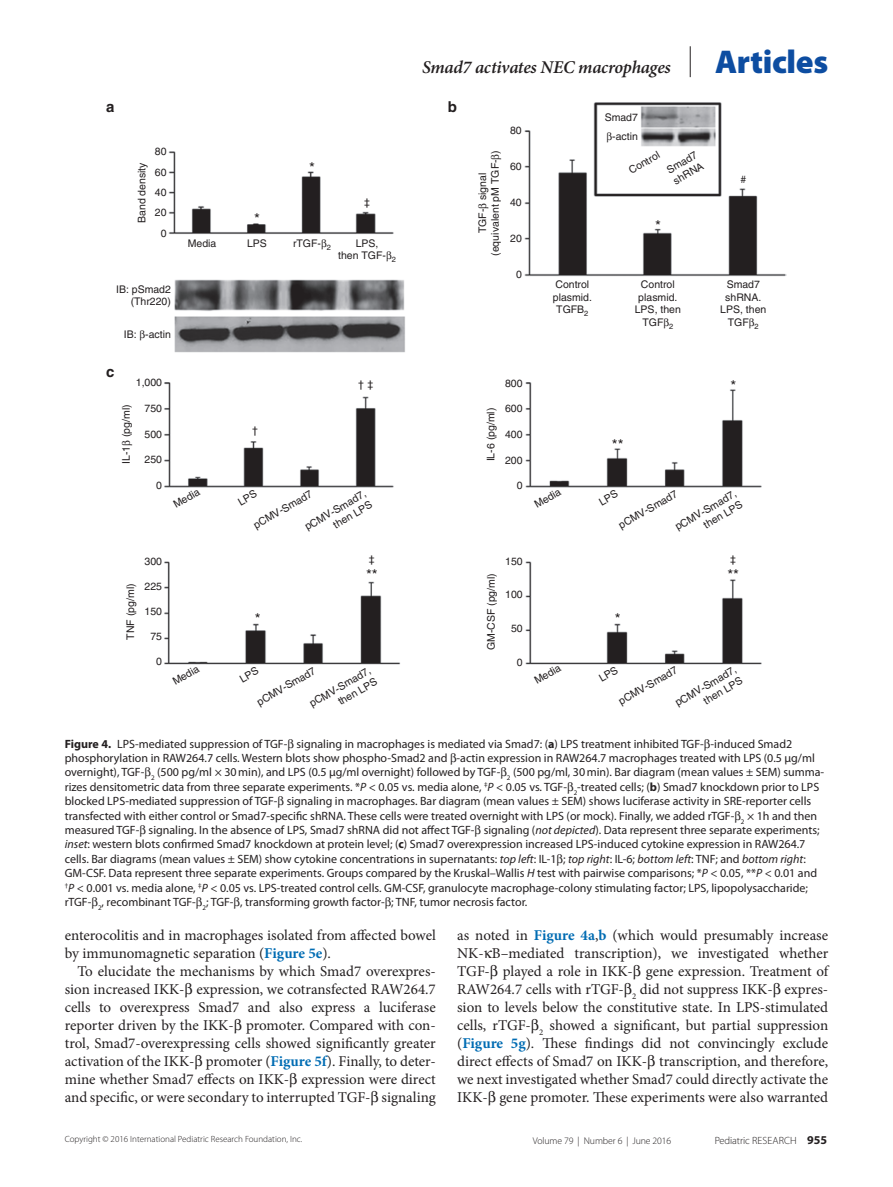
<style>
.page{position:relative;width:893px;height:1187px;background:#fff}
.page>*{position:absolute;margin:0;border:0;box-sizing:border-box;transform-origin:0 0}
.t1{font:900 33px "Myriad Pro";letter-spacing:-.01em;color:#0d4da1}
.t2{font:italic 600 18px "Minion Pro";letter-spacing:-.015em;color:#231f20}
.t3{font:15px/18px "Minion Pro";color:#231f20;text-align:justify}
.t4{font:15px "Helvetica";color:#231f20}
.t5{font:700 15px "Helvetica";color:#231f20}
.t6{font:12px/14.4px "Myriad Pro";color:#231f20}
.t7{font:700 12px "Myriad Pro";color:#231f20}
.t8{font:10.5px/12.6px "Helvetica";color:#231f20;text-align:center}
.t9{font:300 10.5px "Myriad Pro";letter-spacing:-.01em;color:#231f20}
.t10{font:300 9.75px "Myriad Pro";letter-spacing:-.01em;color:#231f20}
.t11{font:300 9px "Myriad Pro";color:#231f20}
.s1{font-weight:700}
.s2{font-style:italic}
.s3{font-weight:700;color:#006cb3}
.s4{font-weight:300;font-size:10.5px}
</style>
<div class="page">
<hr style="left:690px;top:46px;width:1px;height:31px;background:#231f20">
<img style="left:164px;top:102px;width:623px;height:562px">
<svg style="left:478px;top:203px;width:10px;height:5px"></svg>
<svg style="left:491px;top:154px;width:10px;height:5px"></svg>
<svg style="left:322px;top:239px;width:5px;height:10px"></svg>
<svg style="left:387px;top:251px;width:4px;height:11px"></svg>
<svg style="left:607px;top:132px;width:5px;height:10px"></svg>
<svg style="left:664px;top:318px;width:5px;height:10px"></svg>
<svg style="left:749px;top:318px;width:5px;height:10px"></svg>
<svg style="left:238px;top:489px;width:20px;height:16px"></svg>
<svg style="left:599px;top:489px;width:19px;height:16px"></svg>
<p class="t5" style="left:106px;top:98px;width:10px">a</p>
<p class="t8" style="left:155px;top:142px;width:13px;line-height:20.2px;text-align:justify">80<br>60<br>40</p>
<p class="t8" style="left:135px;top:223px;width:62px;rotate:-90deg">Band density</p>
<p class="t8" style="left:155px;top:202px;width:13px;line-height:20.2px">20<br>0</p>
<p class="t8" style="left:116px;top:282px;width:56px;text-align:right">IB: pSmad2 (Thr220)</p>
<p class="t8" style="left:124px;top:328px;width:49px">IB: -actin</p>
<p class="t4" style="left:254px;top:210px;width:7px">*</p>
<p class="t4" style="left:309px;top:159px;width:7px">*</p>
<p class="t8" style="left:364px;top:196px;width:7px">‡</p>
<p class="t8" style="left:338px;top:237px;width:59px">LPS,<br>then TGF- <sub>2</sub></p>
<p class="t8" style="left:188px;top:237px;width:30px">Media</p>
<p class="t8" style="left:247px;top:237px;width:21px">LPS</p>
<p class="t8" style="left:293px;top:237px;width:39px">rTGF- <sub>2</sub></p>
<p class="t5" style="left:106px;top:362px;width:10px">c</p>
<p class="t8" style="left:136px;top:376px;width:28px">1,000</p>
<p class="t8" style="left:358px;top:378px;width:17px">† ‡</p>
<p class="t8" style="left:120px;top:464px;width:61px;rotate:-90deg">IL-1 (pg/ml)</p>
<p class="t8" style="left:145px;top:402px;width:19px">750</p>
<p class="t8" style="left:145px;top:427px;width:19px">500</p>
<p class="t8" style="left:145px;top:453px;width:19px">250</p>
<p class="t8" style="left:156px;top:479px;width:7px">0</p>
<p class="t8" style="left:252px;top:424px;width:7px">†</p>
<p class="t8" style="left:171px;top:499px;width:30px;rotate:-30deg">Media</p>
<p class="t8" style="left:302px;top:521px;width:70px;rotate:-30deg">pCMV-Smad7,</p>
<p class="t8" style="left:251px;top:520px;width:67px;rotate:-30deg">pCMV-Smad7</p>
<p class="t8" style="left:331px;top:520px;width:45px;rotate:-30deg">then LPS</p>
<h2 class="t2" style="left:422px;top:55px;width:250px">Smad7 activates NEC macrophages</h2>
<h1 class="t1" style="left:715px;top:44px;width:115px">Articles</h1>
<p class="t5" style="left:448px;top:98px;width:11px">b</p>
<p class="t8" style="left:476px;top:256px;width:107px;rotate:-90deg">TGF- signal (equivalent pM TGF- )</p>
<p class="t8" style="left:510px;top:124px;width:13px">80</p>
<p class="t8" style="left:510px;top:160px;width:13px">60</p>
<p class="t8" style="left:510px;top:196px;width:13px">40</p>
<p class="t8" style="left:510px;top:232px;width:13px">20</p>
<p class="t8" style="left:516px;top:268px;width:7px">0</p>
<p class="t8" style="left:605px;top:111px;width:35px">Smad7</p>
<p class="t8" style="left:654px;top:146px;width:35px;line-height:18.8px;text-align:left;text-indent:-33px;rotate:-30deg">Control<br>Smad7</p>
<p class="t8" style="left:612px;top:130px;width:27px">-actin</p>
<p class="t8" style="left:671px;top:176px;width:35px;rotate:-30deg">shRNA</p>
<p class="t4" style="left:655px;top:217px;width:7px">*</p>
<p class="t8" style="left:740px;top:173px;width:7px">#</p>
<p class="t8" style="left:553px;top:278px;width:41px">Control plasmid.<br>TGFB<sub>2</sub></p>
<p class="t8" style="left:635px;top:278px;width:48px">Control plasmid.<br>LPS, then<br>TGF <sub>2</sub></p>
<p class="t8" style="left:720px;top:278px;width:48px">Smad7 shRNA.<br>LPS, then<br>TGF <sub>2</sub></p>
<p class="t8" style="left:485px;top:461px;width:55px;rotate:-90deg">IL-6 (pg/ml)</p>
<p class="t8" style="left:505px;top:377px;width:19px">800</p>
<p class="t8" style="left:505px;top:402px;width:19px">600</p>
<p class="t8" style="left:505px;top:428px;width:19px">400</p>
<p class="t8" style="left:505px;top:453px;width:19px">200</p>
<p class="t8" style="left:517px;top:479px;width:7px">0</p>
<p class="t4" style="left:612px;top:436px;width:13px">**</p>
<p class="t4" style="left:730px;top:376px;width:7px">*</p>
<p class="t8" style="left:532px;top:499px;width:30px;rotate:-30deg">Media</p>
<p class="t8" style="left:673px;top:521px;width:70px;rotate:-30deg">pCMV-Smad7,</p>
<p class="t8" style="left:616px;top:520px;width:67px;rotate:-30deg">pCMV-Smad7</p>
<p class="t8" style="left:701px;top:520px;width:45px;rotate:-30deg">then LPS</p>
<p class="t8" style="left:124px;top:639px;width:57px;rotate:-90deg">TNF (pg/ml)</p>
<p class="t8" style="left:145px;top:554px;width:19px">300</p>
<p class="t8" style="left:145px;top:579px;width:19px">225</p>
<p class="t8" style="left:145px;top:605px;width:19px">150</p>
<p class="t8" style="left:150px;top:630px;width:13px">75</p>
<p class="t8" style="left:156px;top:655px;width:7px">0</p>
<p class="t8" style="left:369px;top:552px;width:7px">‡</p>
<p class="t8" style="left:505px;top:554px;width:19px">150</p>
<p class="t4" style="left:366px;top:566px;width:13px">**</p>
<p class="t8" style="left:485px;top:650px;width:78px;rotate:-90deg">GM-CSF (pg/ml)</p>
<p class="t8" style="left:505px;top:588px;width:19px">100</p>
<p class="t4" style="left:255px;top:610px;width:7px">*</p>
<p class="t4" style="left:615px;top:610px;width:7px">*</p>
<p class="t8" style="left:511px;top:622px;width:13px">50</p>
<p class="t8" style="left:730px;top:552px;width:7px">‡</p>
<p class="t4" style="left:727px;top:566px;width:13px">**</p>
<p class="t8" style="left:170px;top:676px;width:30px;rotate:-30deg">Media</p>
<p class="t8" style="left:307px;top:698px;width:70px;rotate:-30deg">pCMV-Smad7,</p>
<p class="t8" style="left:255px;top:697px;width:67px;rotate:-30deg">pCMV-Smad7</p>
<p class="t8" style="left:336px;top:696px;width:45px;rotate:-30deg">then LPS</p>
<p class="t8" style="left:517px;top:655px;width:7px">0</p>
<p class="t8" style="left:532px;top:675px;width:30px;rotate:-30deg">Media</p>
<p class="t8" style="left:673px;top:697px;width:70px;rotate:-30deg">pCMV-Smad7,</p>
<p class="t8" style="left:616px;top:696px;width:67px;rotate:-30deg">pCMV-Smad7</p>
<p class="t8" style="left:701px;top:695px;width:45px;rotate:-30deg">then LPS</p>
<p class="t6" style="left:65px;top:736px;width:761px"><span class="s1">Figure 4.</span> LPS-mediated suppression of TGF- signaling in macrophages is mediated via Smad7: (<span class="s1">a</span>) LPS treatment inhibited TGF- -induced Smad2 phosphorylation in RAW264.7 cells. Western blots show phospho-Smad2 and -actin expression in RAW264.7 macrophages treated with LPS (0.5 μg/ml overnight), TGF- <sub>2</sub> (500 pg/ml × 30min), and LPS (0.5 μg/ml overnight) followed by TGF- <sub>2</sub> (500 pg/ml, 30min). Bar diagram (mean values ± SEM) summa&shy;rizes densitometric data from three separate experiments. *<span class="s2">P</span> &lt; 0.05 vs. media alone, <sup>‡</sup><span class="s2">P</span> &lt; 0.05 vs. TGF- <sub>2</sub>-treated cells; (<span class="s1">b</span>) Smad7 knockdown prior to LPS blocked LPS-mediated suppression of TGF- signaling in macrophages. Bar diagram (mean values ± SEM) shows luciferase activity in SRE-reporter cells transfected with either control or Smad7-specific shRNA. These cells were treated overnight with LPS (or mock). Finally, we added rTGF- <sub>2</sub> × 1h and then measured TGF- signaling. In the absence of LPS, Smad7 shRNA did not affect TGF- signaling (<span class="s2">not depicted</span>). Data represent three separate experiments; <span class="s2">inset</span>: western blots confirmed Smad7 knockdown at protein level; (<span class="s1">c</span>) Smad7 overexpression increased LPS-induced cytokine expression in RAW264.7 cells. Bar diagrams (mean values ± SEM) show cytokine concentrations in supernatants: <span class="s2">top left</span>: IL-1 ; <span class="s2">top right</span>: IL-6; <span class="s2">bottom left</span>: TNF; and <span class="s2">bottom right</span>:<br>GM-CSF. Data represent three separate experiments. Groups compared by the Kruskal–Wallis <span class="s2">H</span> test with pairwise comparisons; *<span class="s2">P</span> &lt; 0.05, **<span class="s2">P</span> &lt; 0.01 and <sup>†</sup><span class="s2">P</span> &lt; 0.001 vs. media alone, <sup>‡</sup><span class="s2">P</span> &lt; 0.05 vs. LPS-treated control cells. GM-CSF, granulocyte macrophage-colony stimulating factor; LPS, lipopolysaccharide; rTGF- <sub>2</sub>, recombinant TGF- <sub>2</sub>; TGF- , transforming growth factor- ; TNF, tumor necrosis factor.</p>
<p class="t3" style="left:65px;top:926px;width:373px">enterocolitis and in macrophages isolated from affected bowel by immunomagnetic separation (<span class="s3">Figure 5e</span>).</p>
<p class="t3" style="left:65px;top:962px;width:373px;text-indent:13px">To elucidate the mechanisms by which Smad7 overexpres&shy;sion increased IKK- expression, we cotransfected RAW264.7 cells to overexpress Smad7 and also express a luciferase reporter driven by the IKK- promoter. Compared with con&shy;trol, Smad7-overexpressing cells showed significantly greater activation of the IKK- promoter (<span class="s3">Figure 5f</span>). Finally, to deter&shy;mine whether Smad7 effects on IKK- expression were direct and specific, or were secondary to interrupted TGF- signaling</p>
<p class="t11" style="left:65px;top:1134px;width:239px">Copyright © 2016 International Pediatric Research Foundation, Inc.</p>
<p class="t3" style="left:457px;top:926px;width:373px">as noted in <span class="s3">Figure 4a</span>,<span class="s3">b</span> (which would presumably increase NK- B–mediated transcription), we investigated whether TGF- played a role in IKK- gene expression. Treatment of RAW264.7 cells with rTGF- <sub>2</sub> did not suppress IKK- expres&shy;sion to levels below the constitutive state. In LPS-stimulated cells, rTGF- <sub>2</sub> showed a significant, but partial suppression (<span class="s3">Figure 5g</span>). These findings did not convincingly exclude direct effects of Smad7 on IKK- transcription, and therefore, we next investigated whether Smad7 could directly activate the IKK- gene promoter. These experiments were also warranted</p>
<p class="t10" style="left:533px;top:1135px;width:140px">Volume 79 | Number 6 | June 2016</p>
<p class="t9" style="left:715px;top:1135px;width:50px">Pediatric Researc</p>
<p class="t7" style="left:790px;top:1132px;width:38px"><span class="s4">h</span> 955</p>
</div>
